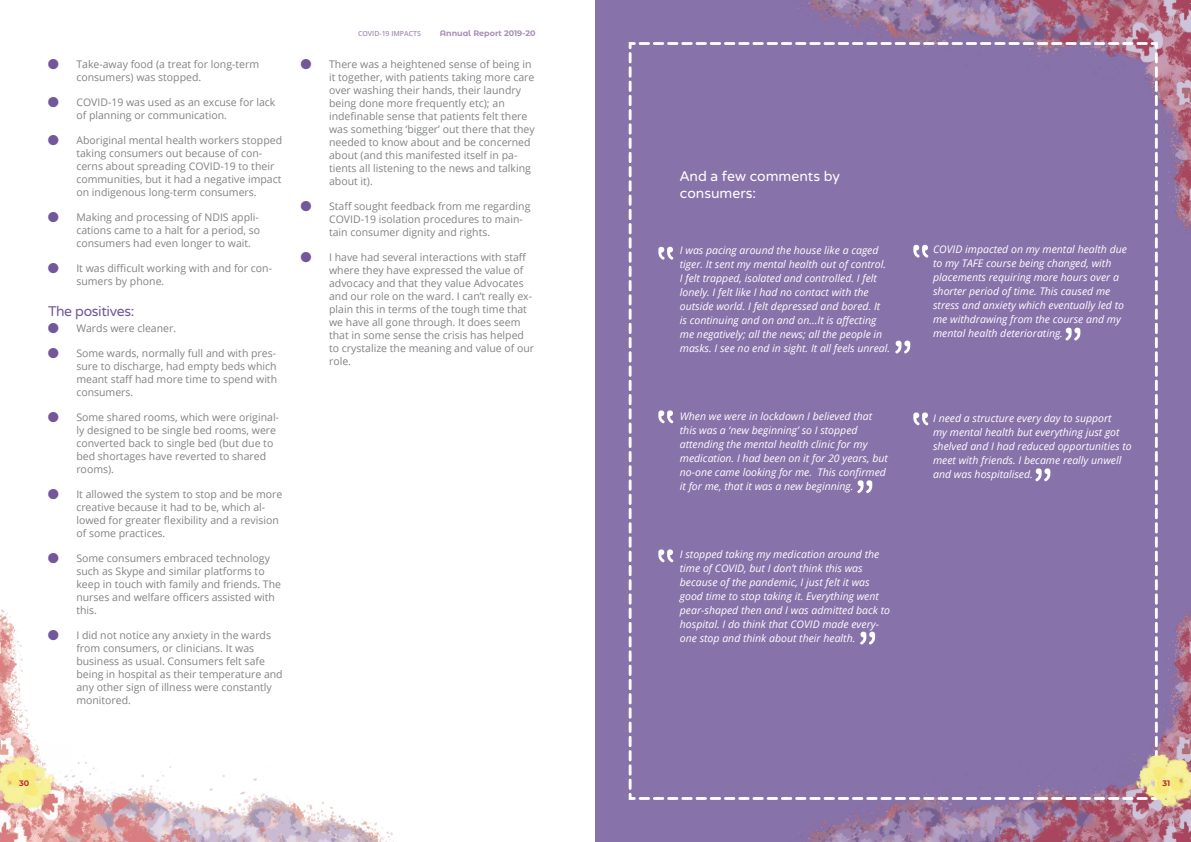
<style>
.page{position:relative;width:1191px;height:842px;background:#fff}
.page>*{position:absolute;margin:0;border:0;box-sizing:border-box;transform-origin:0 0}
.t1{font:14px/17px "Varela Round";color:#fff}
.t2{font:14px "Varela Round";letter-spacing:-.025em;color:#72579a}
.t3{font:10.5px/13px "Open Sans";color:#808285}
.t4{font:italic 10.5px/14px "Open Sans";color:#fff}
.t5{font:700 8px "Montserrat Alternates";color:#a78db6}
.t6{font:700 8px "Montserrat Alternates";color:#bf2a2e}
.t7{font:600 7px "Open Sans";letter-spacing:-.005em;color:#a78db6}
</style>
<div class="page">
<img style="left:0;top:609px;width:394px;height:233px">
<img style="left:0;top:744px;width:71px;height:67px">
<div style="left:595px;top:0;width:596px;height:842px;background:#8872aa"></div>
<img style="left:796px;top:608px;width:395px;height:234px">
<img style="left:801px;top:0;width:390px;height:234px">
<svg style="left:628px;top:41px;width:531px;height:760px"></svg>
<img style="left:1119px;top:751px;width:72px;height:60px">
<svg style="left:48px;top:630px;width:10px;height:10px"></svg>
<p class="t3" style="left:76px;top:57px;width:184px">Take-away food (a treat for long-term consumers) was stopped.</p>
<p class="t3" style="left:76px;top:95px;width:200px">COVID-19 was used as an excuse for lack of planning or communication.</p>
<p class="t3" style="left:76px;top:133px;width:207px">Aboriginal mental health workers stopped taking consumers out because of con&shy;cerns about spreading COVID-19 to their communities, but it had a negative impact on indigenous long-term consumers.</p>
<p class="t3" style="left:76px;top:210px;width:185px">Making and processing of NDIS appli&shy;cations came to a halt for a period, so consumers had even longer to wait.</p>
<p class="t3" style="left:76px;top:261px;width:197px">It was difficult working with and for con&shy;sumers by phone.</p>
<h1 class="t2" style="left:48px;top:303px;width:88px">The positives:</h1>
<p class="t3" style="left:76px;top:321px;width:101px">Wards were cleaner.</p>
<p class="t3" style="left:76px;top:346px;width:202px;text-align:justify">Some wards, normally full and with pres&shy;sure to discharge, had empty beds which meant staff had more time to spend with consumers.</p>
<p class="t3" style="left:76px;top:410px;width:204px">Some shared rooms, which were original&shy;ly designed to be single bed rooms, were converted back to single bed (but due to bed shortages have reverted to shared rooms).</p>
<p class="t3" style="left:76px;top:487px;width:208px">It allowed the system to stop and be more creative because it had to be, which al&shy;lowed for greater flexibility and a revision of some practices.</p>
<p class="t3" style="left:76px;top:551px;width:206px">Some consumers embraced technology such as Skype and similar platforms to keep in touch with family and friends. The nurses and welfare officers assisted with this.</p>
<p class="t3" style="left:76px;top:628px;width:208px">I did not notice any anxiety in the wards from consumers, or clinicians. It was business as usual. Consumers felt safe being in hospital as their temperature and any other sign of illness were constantly monitored.</p>
<p class="t6" style="left:19px;top:777px;width:12px">30</p>
<p class="t7" style="left:358px;top:28px;width:64px">COVID-19 IMPACTS</p>
<p class="t5" style="left:440px;top:27px;width:97px">Annual Report 2019-20</p>
<p class="t3" style="left:329px;top:57px;width:207px">There was a heightened sense of being in it together, with patients taking more care over washing their hands, their laundry being done more frequently etc); an indefinable sense that patients felt there was something ‘bigger’ out there that they needed to know about and be concerned about (and this manifested itself in pa&shy;tients all listening to the news and talking about it).</p>
<p class="t3" style="left:329px;top:199px;width:203px">Staff sought feedback from me regarding<br>COVID-19 isolation procedures to main&shy;tain consumer dignity and rights.</p>
<p class="t3" style="left:329px;top:250px;width:207px">I have had several interactions with staff where they have expressed the value of advocacy and that they value Advocates and our role on the ward. I can’t really ex&shy;plain this in terms of the tough time that we have all gone through. It does seem that in some sense the crisis has helped to crystalize the meaning and value of our role.</p>
<p class="t4" style="left:680px;top:243px;width:212px">I was pacing around the house like a caged tiger. It sent my mental health out of control.<br>I felt trapped, isolated and controlled. I felt lonely. I felt like I had no contact with the outside world. I felt depressed and bored. It<br>is continuing and on and on…It is affecting me negatively; all the news; all the people in masks. I see no end in sight. It all feels unreal.</p>
<h1 class="t1" style="left:680px;top:168px;width:161px">And a few comments by consumers:</h1>
<p class="t4" style="left:680px;top:409px;width:209px">When we were in lockdown I believed that this was a ‘new beginning’ so I stopped attending the mental health clinic for my medication. I had been on it for 20 years, but no-one came looking for me. This confirmed it for me, that it was a new beginning.</p>
<p class="t4" style="left:680px;top:547px;width:212px">I stopped taking my medication around the time of COVID, but I don’t think this was because of the pandemic, I just felt it was good time to stop taking it. Everything went pear-shaped then and I was admitted back to hospital. I do think that COVID made every&shy;one stop and think about their health.</p>
<p class="t4" style="left:933px;top:242px;width:195px">COVID impacted on my mental health due to my TAFE course being changed, with placements requiring more hours over a shorter period of time. This caused me stress and anxiety which eventually led to me withdrawing from the course and my mental health deteriorating.</p>
<p class="t4" style="left:933px;top:411px;width:200px">I need a structure every day to support<br>my mental health but everything just got shelved and I had reduced opportunities to meet with friends. I became really unwell and was hospitalised.</p>
<p class="t6" style="left:1162px;top:777px;width:9px">31</p>
</div>
